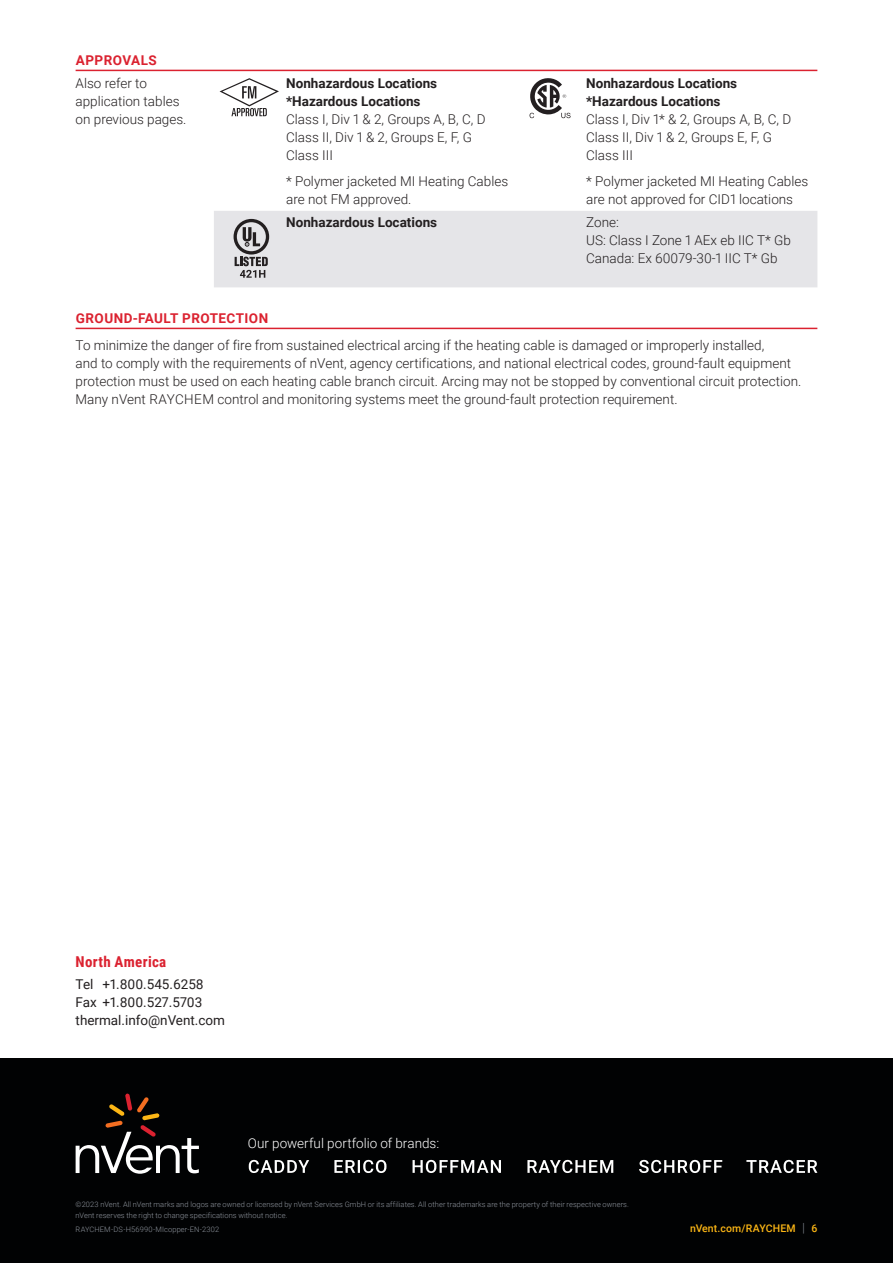
<style>
.page{position:relative;width:893px;height:1263px;background:#fff}
.page>*{position:absolute;margin:0;border:0;box-sizing:border-box;transform-origin:0 0}
.t1{font:700 15px "Roboto Condensed";letter-spacing:.02em;color:#db2230}
.Bodytext_1{font:300 13.5px/18px "Roboto";color:#231f20}
.Bodytext_1-2{font:700 13.5px "Roboto";color:#231f20}
.t2{font:13.5px/18px "Roboto";color:#231f20}
.Subhead{font:700 13.5px "Roboto";letter-spacing:.035em;color:#db2230}
.t3{font:300 13.5px "Roboto";color:#fff}
.t4{font:500 10.5px "Roboto";letter-spacing:.015em;color:#fcb615}
.t5{font:300 7.5px/10.5px "Roboto";letter-spacing:.01em;color:#8f959e}
.s1{font-weight:300;font-size:12.6px;color:#8f959e}
</style>
<div class="page">
<div style="left:0;top:1058px;width:893px;height:205px;background:#010203"></div>
<svg style="left:76px;top:1093px;width:123px;height:81px"></svg>
<svg style="left:249px;top:1160px;width:568px;height:13px"></svg>
<hr style="left:76px;top:70px;width:741px;height:1px;background:#db2230">
<hr style="left:76px;top:328px;width:741px;height:1px;background:#db2230">
<div style="left:214px;top:211px;width:603px;height:76px;background:#e5e5e8"></div>
<svg style="left:220px;top:78px;width:59px;height:38px"></svg>
<svg style="left:529px;top:78px;width:42px;height:40px"></svg>
<svg style="left:234px;top:219px;width:35px;height:59px;background:#9b999c"></svg>
<p class="Subhead" style="left:76px;top:51px;width:83px">APPROVALS</p>
<p class="Bodytext_1" style="left:76px;top:74px;width:112px">Also refer to application tables on previous pages.</p>
<p class="Bodytext_1-2" style="left:286px;top:74px;width:152px">Nonhazardous Locations</p>
<p class="Bodytext_1-2" style="left:286px;top:92px;width:136px">*Hazardous Locations</p>
<p class="Bodytext_1" style="left:286px;top:110px;width:201px">Class I, Div 1 &amp; 2, Groups A, B, C, D</p>
<p class="Bodytext_1" style="left:286px;top:128px;width:187px">Class II, Div 1 &amp; 2, Groups E, F, G</p>
<p class="Bodytext_1" style="left:286px;top:146px;width:48px">Class III</p>
<p class="Bodytext_1" style="left:286px;top:172px;width:223px">* Polymer jacketed MI Heating Cables are not FM approved.</p>
<p class="Bodytext_1-2" style="left:586px;top:74px;width:152px">Nonhazardous Locations</p>
<p class="Bodytext_1-2" style="left:586px;top:92px;width:136px">*Hazardous Locations</p>
<p class="Bodytext_1" style="left:586px;top:110px;width:207px">Class I, Div 1* &amp; 2, Groups A, B, C, D</p>
<p class="Bodytext_1" style="left:586px;top:128px;width:187px">Class II, Div 1 &amp; 2, Groups E, F, G</p>
<p class="Bodytext_1" style="left:586px;top:146px;width:48px">Class III</p>
<p class="Bodytext_1" style="left:586px;top:172px;width:223px">* Polymer jacketed MI Heating Cables are not approved for CID1 locations</p>
<p class="Bodytext_1-2" style="left:286px;top:213px;width:152px">Nonhazardous Locations</p>
<p class="Bodytext_1" style="left:586px;top:213px;width:34px">Zone:</p>
<p class="Bodytext_1" style="left:586px;top:231px;width:206px">US: Class I Zone 1 AEx eb IIC T* Gb</p>
<p class="Bodytext_1" style="left:586px;top:249px;width:193px">Canada: Ex 60079-30-1 IIC T* Gb</p>
<p class="Subhead" style="left:76px;top:309px;width:194px">GROUND-FAULT PROTECTION</p>
<p class="Bodytext_1" style="left:76px;top:336px;width:727px">To minimize the danger of fire from sustained electrical arcing if the heating cable is damaged or improperly installed,<br>and to comply with the requirements of nVent, agency certifications, and national electrical codes, ground-fault equipment protection must be used on each heating cable branch circuit. Arcing may not be stopped by conventional circuit protection.<br>Many nVent RAYCHEM control and monitoring systems meet the ground-fault protection requirement.</p>
<p class="t1" style="left:76px;top:951px;width:92px">North America</p>
<p class="t2" style="left:76px;top:974px;width:151px">Tel +1.800.545.6258<br>Fax +1.800.527.5703 thermal.info@nVent.com</p>
<p class="t3" style="left:248px;top:1134px;width:193px">Our powerful portfolio of brands:</p>
<p class="t5" style="left:76px;top:1199px;width:555px">©2023 nVent. All nVent marks and logos are owned or licensed by nVent Services GmbH or its affiliates. All other trademarks are the property of their respective owners. nVent reserves the right to change specifications without notice.</p>
<p class="t5" style="left:76px;top:1224px;width:145px">RAYCHEM-DS-H56990-MIcopper-EN-2302</p>
<p class="t4" style="left:690px;top:1221px;width:129px">nVent.com/RAYCHEM <span class="s1">|</span> 6</p>
</div>
